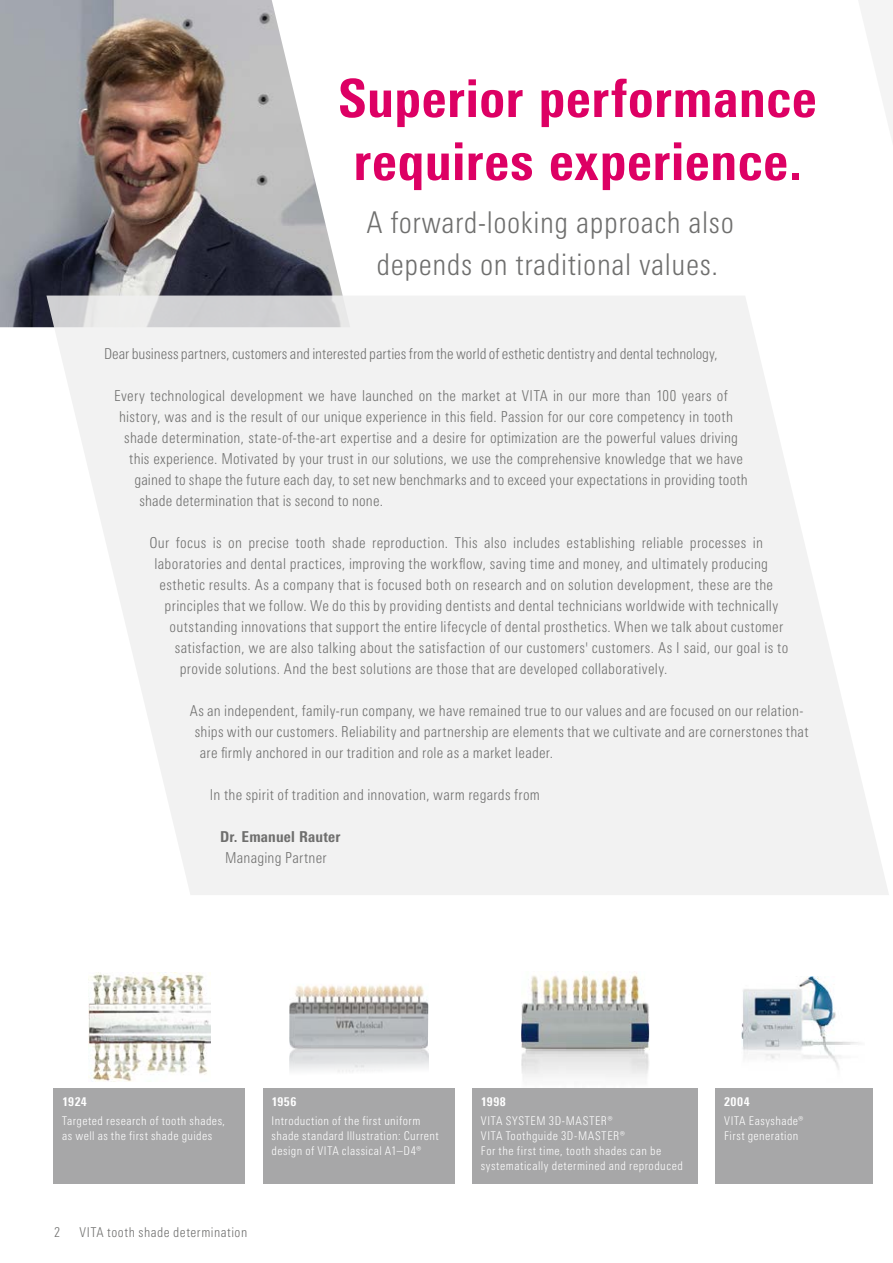
<style>
.page{position:relative;width:893px;height:1263px;background:#fff}
.page>*{position:absolute;margin:0;border:0;box-sizing:border-box;transform-origin:0 0}
.t1{font:800 condensed 52.5px/63px "Univers Next Pro";letter-spacing:.015em;color:#dd0064}
.t2{font:300 condensed 30px/42px "Univers Next Pro";letter-spacing:.02em;color:#6f6f6e;text-align:center}
.t3{font:300 condensed 15px "Univers Next Pro";letter-spacing:.02em;color:#6f6f6e}
.t4{font:300 condensed 15px "Univers Next Pro";color:#6f6f6e}
.t5{font:800 condensed 15px "Univers Next Pro";letter-spacing:.015em;color:#6f6f6e}
.t6{font:300 condensed 13.5px "Univers Next Pro";letter-spacing:.035em;color:#6f6f6e}
.t7{font:300 condensed 12px/15px "Univers Next Pro";letter-spacing:.04em;color:#fff}
.t8{font:800 condensed 12px "Univers Next Pro";letter-spacing:.035em;color:#fff}
</style>
<div class="page">
<svg style="left:859px;top:0;width:34px;height:142px"></svg>
<img style="left:89px;top:972px;width:122px;height:109px">
<img style="left:521px;top:973px;width:128px;height:116px">
<img style="left:741px;top:976px;width:117px;height:94px">
<img style="left:289px;top:984px;width:139px;height:105px">
<img style="left:0;top:0;width:343px;height:327px">
<div style="left:54px;top:1089px;width:191px;height:95px;background:#a7a7a8"></div>
<div style="left:716px;top:1089px;width:157px;height:95px;background:#a7a7a8"></div>
<div style="left:472px;top:1089px;width:226px;height:95px;background:#a7a7a8"></div>
<div style="left:263px;top:1089px;width:191px;height:95px;background:#a7a7a8"></div>
<svg style="left:46px;top:296px;width:843px;height:599px;fill:#f2f2f2"></svg>
<h1 class="t1" style="left:338px;top:66px;width:480px">Superior performance requires experience.</h1>
<h2 class="t2" style="left:366px;top:201px;width:369px">A forward-looking approach also depends on traditional values.</h2>
<p class="t4" style="left:104px;top:345px;width:615px">Dear business partners, customers and interested parties from the world of esthetic dentistry and dental technology,</p>
<p class="t3" style="left:114px;top:387px;width:615px">Every technological development we have launched on the market at VITA in our more than 100 years of</p>
<p class="t3" style="left:119px;top:408px;width:615px">history, was and is the result of our unique experience in this field. Passion for our core competency in tooth</p>
<p class="t3" style="left:124px;top:429px;width:615px">shade determination, state-of-the-art expertise and a desire for optimization are the powerful values driving</p>
<p class="t3" style="left:129px;top:450px;width:615px">this experience. Motivated by your trust in our solutions, we use the comprehensive knowledge that we have</p>
<p class="t3" style="left:134px;top:471px;width:615px">gained to shape the future each day, to set new benchmarks and to exceed your expectations in providing tooth</p>
<p class="t3" style="left:139px;top:492px;width:245px">shade determination that is second to none.</p>
<p class="t3" style="left:149px;top:534px;width:615px">Our focus is on precise tooth shade reproduction. This also includes establishing reliable processes in</p>
<p class="t3" style="left:154px;top:555px;width:615px">laboratories and dental practices, improving the workflow, saving time and money, and ultimately producing</p>
<p class="t3" style="left:160px;top:576px;width:615px">esthetic results. As a company that is focused both on research and on solution development, these are the</p>
<p class="t3" style="left:165px;top:597px;width:615px">principles that we follow. We do this by providing dentists and dental technicians worldwide with technically</p>
<p class="t3" style="left:170px;top:618px;width:615px">outstanding innovations that support the entire lifecycle of dental prosthetics. When we talk about customer</p>
<p class="t3" style="left:175px;top:639px;width:615px">satisfaction, we are also talking about the satisfaction of our customers' customers. As I said, our goal is to</p>
<p class="t3" style="left:180px;top:660px;width:489px">provide solutions. And the best solutions are those that are developed collaboratively.</p>
<p class="t3" style="left:190px;top:702px;width:615px">As an independent, family-run company, we have remained true to our values and are focused on our relation-</p>
<p class="t3" style="left:195px;top:723px;width:615px">ships with our customers. Reliability and partnership are elements that we cultivate and are cornerstones that</p>
<p class="t3" style="left:200px;top:744px;width:355px">are firmly anchored in our tradition and role as a market leader.</p>
<p class="t3" style="left:210px;top:786px;width:331px">In the spirit of tradition and innovation, warm regards from</p>
<p class="t5" style="left:220px;top:827px;width:122px">Dr. Emanuel Rauter</p>
<p class="t3" style="left:225px;top:849px;width:103px">Managing Partner</p>
<p class="t8" style="left:62px;top:1095px;width:26px">1924</p>
<p class="t7" style="left:62px;top:1113px;width:164px">Targeted research of tooth shades, as well as the first shade guides</p>
<p class="t8" style="left:272px;top:1095px;width:26px">1956</p>
<p class="t7" style="left:272px;top:1113px;width:169px">Introduction of the first uniform shade standard Illustration: Current design of VITA classical A1–D4®</p>
<p class="t6" style="left:54px;top:1225px;width:7px">2</p>
<p class="t6" style="left:80px;top:1225px;width:169px">VITA tooth shade determination</p>
<p class="t8" style="left:481px;top:1095px;width:27px">1998</p>
<p class="t7" style="left:481px;top:1113px;width:204px">VITA SYSTEM 3D-MASTER®<br>VITA Toothguide 3D-MASTER®<br>For the first time, tooth shades can be systematically determined and reproduced</p>
<p class="t8" style="left:724px;top:1095px;width:27px">2004</p>
<p class="t7" style="left:724px;top:1113px;width:81px">VITA Easyshade®<br>First generation</p>
</div>
